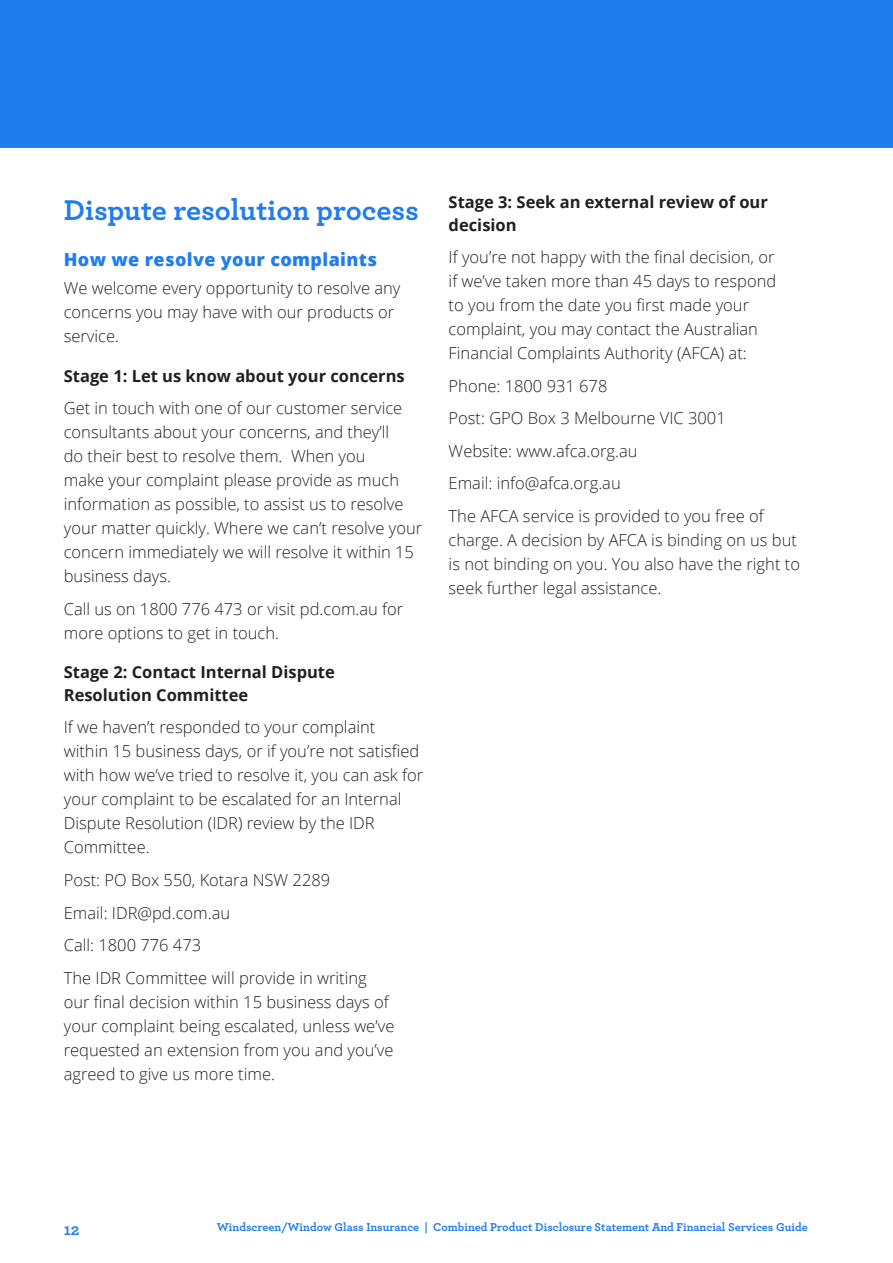
<style>
.page{position:relative;width:893px;height:1263px;background:#fff}
.page>*{position:absolute;margin:0;border:0;box-sizing:border-box;transform-origin:0 0}
.Heading_1{font:700 30px "Archer Pro";color:#217ded}
.heading_2{font:800 18px "Open Sans";letter-spacing:.02em;color:#217ded}
.body{font:300 16.5px/24px "Open Sans";color:#231f20}
.Heading_3{font:700 16.5px/22.5px "Open Sans";color:#231f20}
.t1{font:700 16.5px "Archer Pro";color:#217ded}
.t2{font:700 12px "Archer Pro";color:#217ded}
</style>
<div class="page">
<div style="left:0;top:0;width:893px;height:147px;background:#217ded"></div>
<p class="Heading_1" style="left:64px;top:186px;width:357px">Dispute resolution process</p>
<p class="heading_2" style="left:64px;top:246px;width:315px">How we resolve your complaints</p>
<p class="body" style="left:64px;top:276px;width:338px">We welcome every opportunity to resolve any concerns you may have with our products or service.</p>
<p class="Heading_3" style="left:64px;top:364px;width:342px">Stage 1: Let us know about your concerns</p>
<p class="body" style="left:64px;top:396px;width:360px">Get in touch with one of our customer service consultants about your concerns, and they’ll<br>do their best to resolve them. When you<br>make your complaint please provide as much information as possible, to assist us to resolve your matter quickly. Where we can’t resolve your concern immediately we will resolve it within 15 business days.</p>
<p class="body" style="left:64px;top:596px;width:341px">Call us on 1800 776 473 or visit pd.com.au for more options to get in touch.</p>
<p class="Heading_3" style="left:64px;top:661px;width:273px">Stage 2: Contact Internal Dispute<br>Resolution Committee</p>
<p class="body" style="left:64px;top:715px;width:361px">If we haven’t responded to your complaint within 15 business days, or if you’re not satisfied with how we’ve tried to resolve it, you can ask for your complaint to be escalated for an Internal Dispute Resolution (IDR) review by the IDR Committee.</p>
<p class="body" style="left:64px;top:867px;width:268px">Post: PO Box 550, Kotara NSW 2289</p>
<p class="body" style="left:64px;top:900px;width:168px">Email: IDR@pd.com.au</p>
<p class="body" style="left:64px;top:932px;width:139px">Call: 1800 776 473</p>
<p class="body" style="left:64px;top:965px;width:332px">The IDR Committee will provide in writing our final decision within 15 business days of your complaint being escalated, unless we’ve requested an extension from you and you’ve agreed to give us more time.</p>
<p class="Heading_3" style="left:449px;top:191px;width:321px">Stage 3: Seek an external review of our decision</p>
<p class="body" style="left:449px;top:245px;width:329px">If you’re not happy with the final decision, or if we’ve taken more than 45 days to respond to you from the date you first made your complaint, you may contact the Australian Financial Complaints Authority (AFCA) at:</p>
<p class="body" style="left:449px;top:373px;width:160px">Phone: 1800 931 678</p>
<p class="body" style="left:449px;top:406px;width:279px">Post: GPO Box 3 Melbourne VIC 3001</p>
<p class="body" style="left:449px;top:438px;width:190px">Website: www.afca.org.au</p>
<p class="body" style="left:449px;top:471px;width:174px">Email: info@afca.org.au</p>
<p class="body" style="left:449px;top:503px;width:353px">The AFCA service is provided to you free of charge. A decision by AFCA is binding on us but is not binding on you. You also have the right to seek further legal assistance.</p>
<p class="t1" style="left:64px;top:1216px;width:17px">12</p>
<p class="t2" style="left:217px;top:1218px;width:593px">Windscreen/Window Glass Insurance | Combined Product Disclosure Statement And Financial Services Guide</p>
</div>
